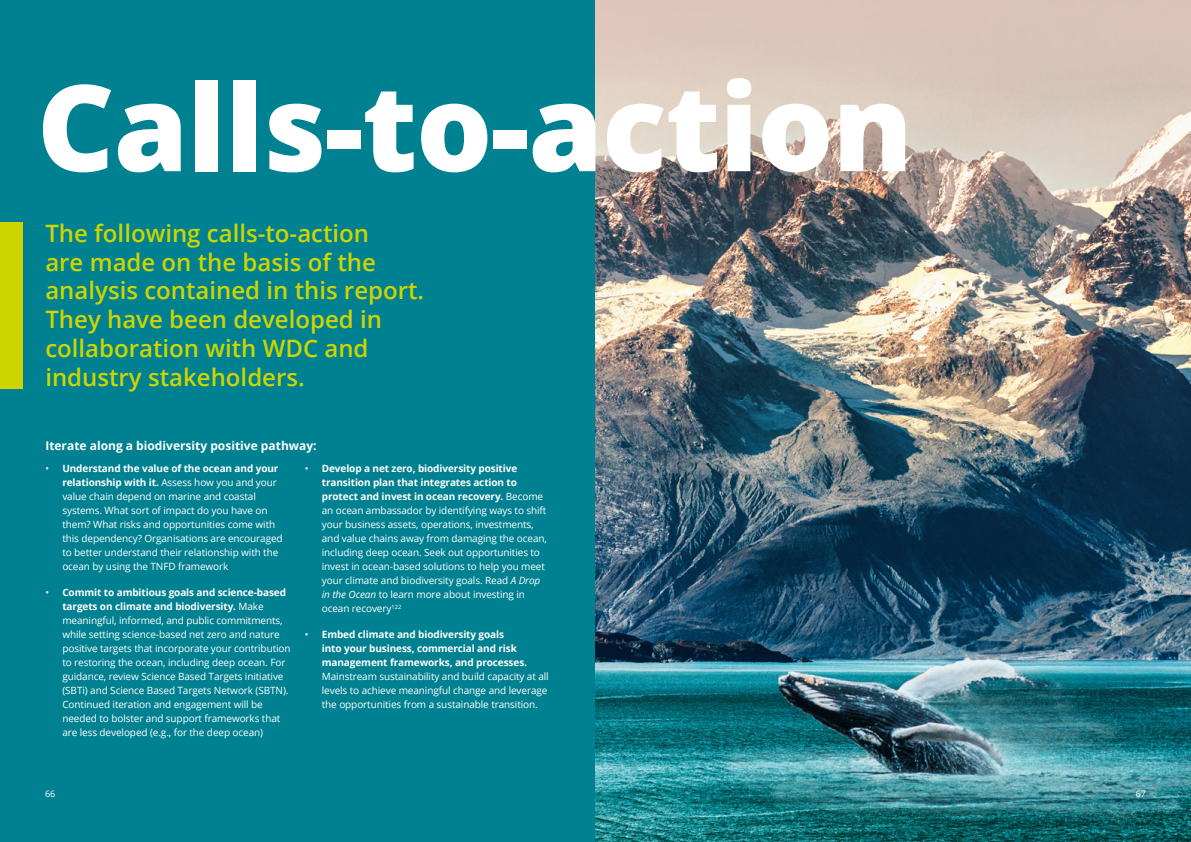
<style>
.page{position:relative;width:1191px;height:842px;background:#008191}
.page>*{position:absolute;margin:0;border:0;box-sizing:border-box;transform-origin:0 0}
.t1{font:800 120px "Open Sans";letter-spacing:-.01em;color:#fff}
.t2{font:600 24px/28.8px "Open Sans";color:#cdd500}
.t3{font:700 12px "Open Sans";color:#fff}
.t4{font:10px/14px "Open Sans";letter-spacing:-.01em;color:#fff}
.t5{font:700 10px/14px "Open Sans";letter-spacing:-.01em;color:#fff}
.t6{font:9px "Open Sans";color:#fff}
.s1{font-weight:700}
.s2{font-style:italic}
.s3{font-weight:400}
</style>
<div class="page">
<img style="left:595px;top:0;width:596px;height:842px">
<div style="left:0;top:222px;width:22px;height:166px;background:#cdd500"></div>
<h1 class="t1" style="left:37px;top:36px;width:877px">Calls-to-action</h1>
<h2 class="t2" style="left:45px;top:218px;width:380px">The following calls-to-action<br>are made on the basis of the analysis contained in this report.<br>They have been developed in collaboration with WDC and industry stakeholders.</h2>
<p class="t3" style="left:45px;top:437px;width:273px">Iterate along a biodiversity positive pathway:</p>
<p class="t4" style="left:62px;top:461px;width:222px;text-indent:-17px">• <span class="s1">Understand the value of the ocean and your relationship with it.</span> Assess how you and your value chain depend on marine and coastal systems. What sort of impact do you have on them? What risks and opportunities come with this dependency? Organisations are encouraged to better understand their relationship with the ocean by using the TNFD framework</p>
<p class="t4" style="left:62px;top:585px;width:230px;text-indent:-17px">• <span class="s1">Commit to ambitious goals and science-based targets on climate and biodiversity.</span> Make meaningful, informed, and public commitments, while setting science-based net zero and nature positive targets that incorporate your contribution to restoring the ocean, including deep ocean. For guidance, review Science Based Targets initiative (SBTi) and Science Based Targets Network (SBTN).<br>Continued iteration and engagement will be needed to bolster and support frameworks that are less developed (e.g., for the deep ocean)</p>
<p class="t4" style="left:322px;top:461px;width:227px;text-indent:-17px">• <span class="s1">Develop a net zero, biodiversity positive transition plan that integrates action to protect and invest in ocean recovery.</span> Become an ocean ambassador by identifying ways to shift your business assets, operations, investments, and value chains away from damaging the ocean, including deep ocean. Seek out opportunities to invest in ocean-based solutions to help you meet your climate and biodiversity goals. Read <span class="s2">A Drop in the Ocean</span> to learn more about investing in ocean recovery<sup>122</sup></p>
<p class="t5" style="left:322px;top:627px;width:207px;text-indent:-17px"><span class="s3">•</span> Embed climate and biodiversity goals<br>into your business, commercial and risk management frameworks, and processes.</p>
<p class="t4" style="left:322px;top:669px;width:228px">Mainstream sustainability and build capacity at all levels to achieve meaningful change and leverage the opportunities from a sustainable transition.</p>
<p class="t6" style="left:45px;top:787px;width:12px">66</p>
<p class="t6" style="left:1135px;top:787px;width:12px">67</p>
</div>
